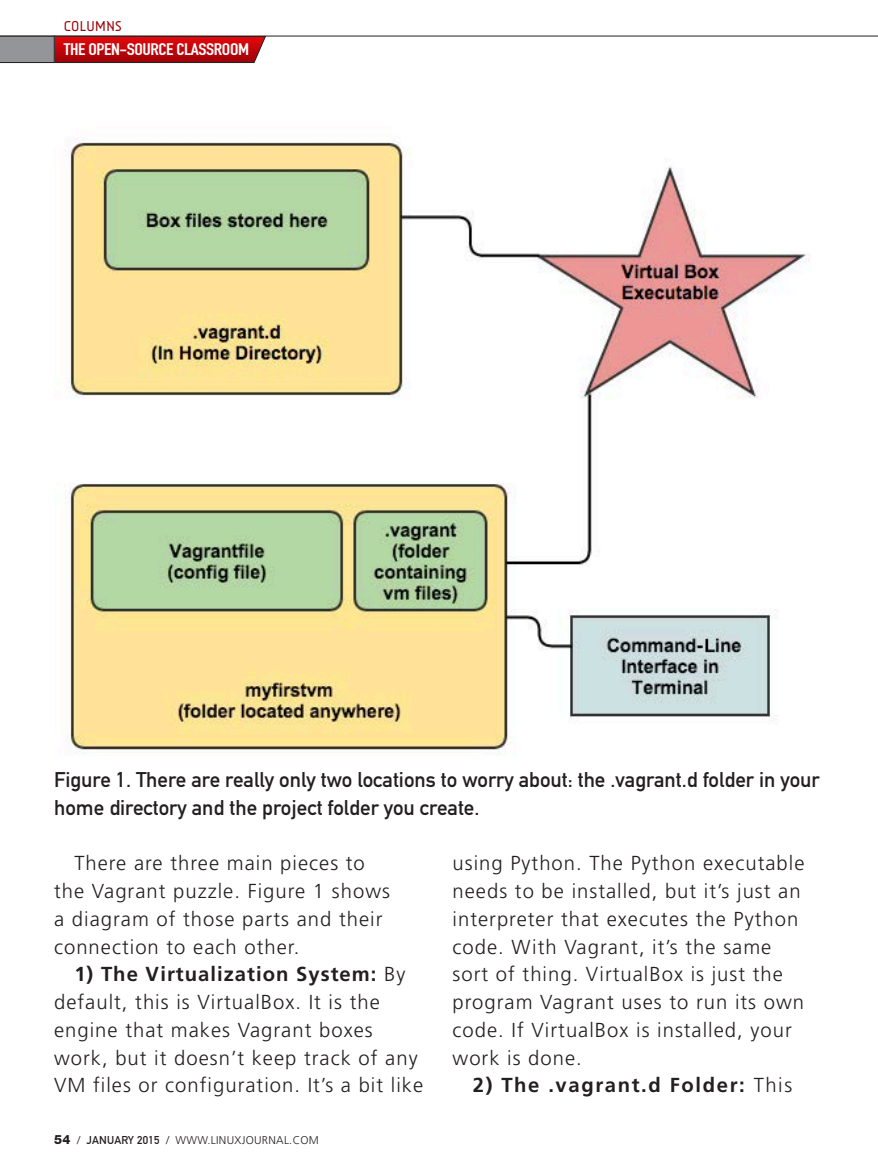
<style>
.page{position:relative;width:878px;height:1175px;background:#fff}
.page>*{position:absolute;margin:0;border:0;box-sizing:border-box;transform-origin:0 0}
.t1{font:21px/27.8px "DIN Mittelschrift LT";color:#231f20}
.t2{font:300 20.25px/27.8px "Frutiger";letter-spacing:.05em;color:#231f20}
.t3{font:700 20.25px "Frutiger";letter-spacing:.08em;color:#231f20}
.t4{font:16.5px "DIN Engschrift";letter-spacing:-.02em;color:#fff;scale:1.2 1}
.t5{font:15px "Stylish SCOSF";letter-spacing:.03em;color:#990208}
.t6{font:300 11.25px "Frutiger";letter-spacing:.025em;color:#231f20}
.s1{font-weight:700}
.s2{font-family:"Helvetica Neue";font-weight:800;font-size:12.75px}
.s3{font-family:"DIN Mittelschrift LT";font-weight:400}
.s4{font-weight:300}
</style>
<div class="page">
<hr style="left:0;top:36px;width:878px;height:1px;background:#231f20">
<svg style="left:0;top:36px;width:266px;height:27px;background:#ad272b"></svg>
<img style="left:65px;top:138px;width:746px;height:618px">
<p class="t5" style="left:64px;top:18px;width:60px">COLUMNS</p>
<p class="t4" style="left:64px;top:40px;width:156px">THE OPEN-SOURCE CLASSROOM</p>
<p class="t1" style="left:54px;top:766px;width:767px">Figure 1. There are really only two locations to worry about: the .vagrant.d folder in your home directory and the project folder you create.</p>
<p class="t2" style="left:54px;top:849px;width:337px;text-indent:20px">There are three main pieces to the Vagrant puzzle. Figure 1 shows a diagram of those parts and their connection to each other.</p>
<p class="t2" style="left:54px;top:960px;width:370px;text-indent:20px"><span class="s1">1) The Virtualization System:</span> By default, this is VirtualBox. It is the engine that makes Vagrant boxes work, but it doesn’t keep track of any VM files or configuration. It’s a bit like</p>
<p class="t6" style="left:54px;top:1134px;width:266px"><span class="s2">54</span> / <span class="s3">JANUARY 2015</span> / WWW.LINUXJOURNAL.COM</p>
<p class="t2" style="left:452px;top:849px;width:353px">using Python. The Python executable needs to be installed, but it’s just an interpreter that executes the Python code. With Vagrant, it’s the same sort of thing. VirtualBox is just the program Vagrant uses to run its own code. If VirtualBox is installed, your work is done.</p>
<p class="t3" style="left:473px;top:1073px;width:321px">2) The .vagrant.d Folder: <span class="s4">This</span></p>
</div>
